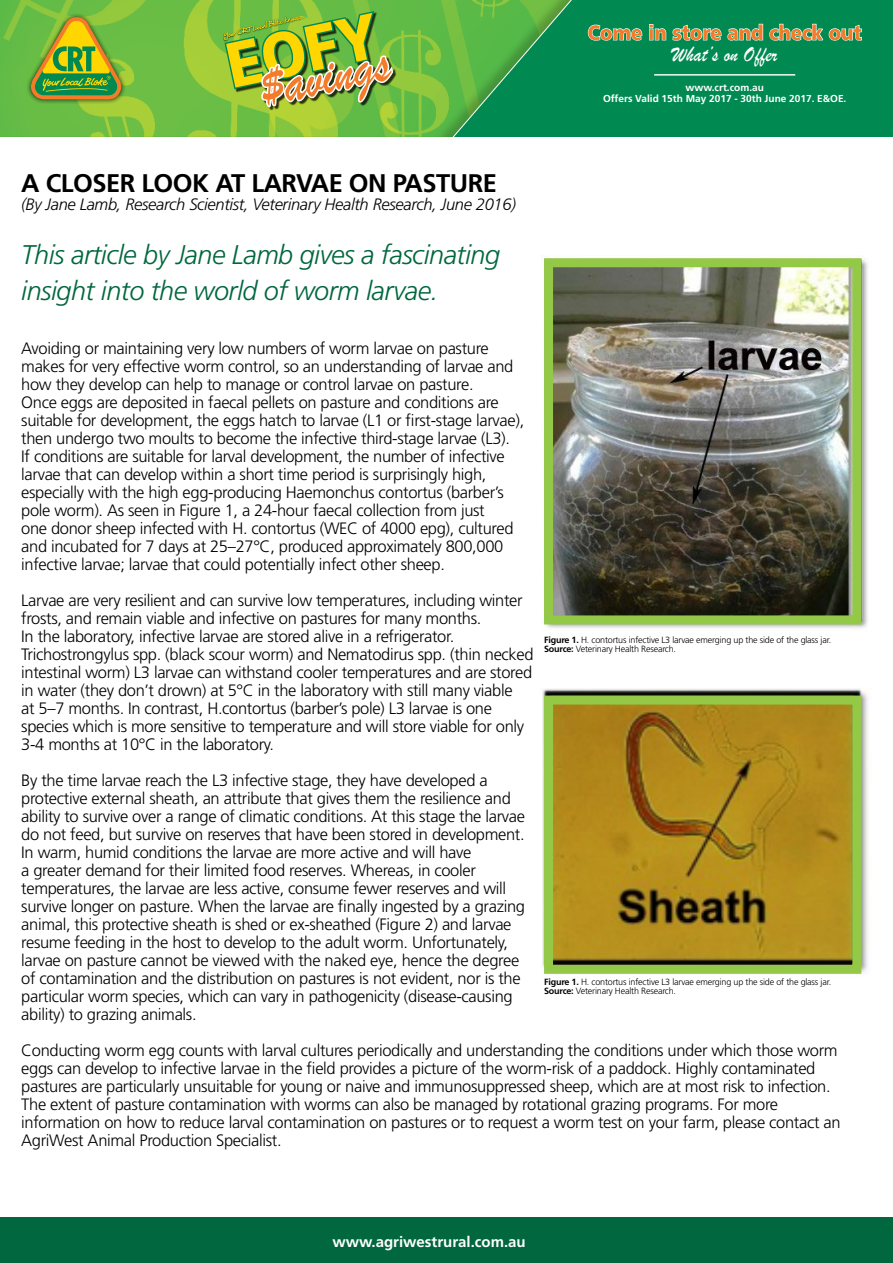
<style>
.page{position:relative;width:893px;height:1263px;background:#fff}
.page>*{position:absolute;margin:0;border:0;box-sizing:border-box;transform-origin:0 0}
.t1{font:900 63.9px "Frutiger LT Std";color:#ffd600;scale:.9 1}
.t2{font:59.4px "Brush Script";color:#f47b29;scale:.9 1}
.t3{font:italic 300 27px/36px "Frutiger LT Std";letter-spacing:-.02em;color:#00673e}
.t4{font:700 25.5px "Frutiger LT Std";letter-spacing:-.02em;color:#000}
.t5{font:22.35px "Brush Script";color:#fff;scale:.9 1}
.t6{font:900 20.7px "Frutiger LT Std";color:#f47b29;scale:.9 1}
.t7{font:300 16.5px/18px "Frutiger LT Std";letter-spacing:-.02em;color:#000}
.t8{font:italic 300 16.5px "Frutiger LT Std";letter-spacing:-.02em;color:#000}
.t9{font:700 15px "Frutiger LT Std";color:#fff}
.t10{font:700 10.05px/11.2px "Frutiger LT Std";color:#fff;text-align:center}
.t11{font:300 9px/9px "Frutiger LT Std";letter-spacing:-.02em;color:#000}
.s1{font-weight:700}
</style>
<div class="page">
<div style="left:0;top:1218px;width:893px;height:45px;background:#00673e"></div>
<img style="left:542px;top:687px;width:327px;height:287px">
<img style="left:544px;top:256px;width:324px;height:372px">
<div style="left:544px;top:258px;width:317px;height:366px;border:9px solid #94c947"></div>
<div style="left:544px;top:695px;width:317px;height:279px;border:9px solid #94c947"></div>
<img style="left:0;top:0;width:433px;height:137px">
<div style="left:433px;top:0;width:460px;height:137px;background:#000;opacity:.2"></div>
<svg style="left:452px;top:0;width:441px;height:137px;background:#0e9050"></svg>
<div style="left:26px;top:12px;width:100px;height:92px;background:#000;opacity:.75"></div>
<svg style="left:31px;top:17px;width:90px;height:82px;background:#83a932"></svg>
<div style="left:225px;top:12px;width:172px;height:98px;background:#000;opacity:.75"></div>
<svg style="left:223px;top:9px;width:172px;height:100px;background:#6ca252"></svg>
<svg style="left:587px;top:24px;width:56px;height:17px"></svg>
<svg style="left:649px;top:23px;width:213px;height:18px;background:#47aa82"></svg>
<hr style="left:654px;top:74px;width:141px;height:2px;background:#fff">
<h1 class="t1" style="left:219px;top:29px;width:172px;rotate:-12deg">EOFY</h1>
<h2 class="t2" style="left:251px;top:51px;width:149px;rotate:-12deg">$avings</h2>
<p class="t6" style="left:588px;top:20px;width:306px">Come in store and check out</p>
<h3 class="t5" style="left:672px;top:39px;width:119px">What’s on Offer</h3>
<p class="t10" style="left:603px;top:82px;width:245px">www.crt.com.au<br>Offers Valid 15th May 2017 - 30th June 2017. E&amp;OE.</p>
<h3 class="t4" style="left:21px;top:168px;width:477px">A CLOSER LOOK AT LARVAE ON PASTURE</h3>
<p class="t8" style="left:21px;top:195px;width:496px">(By Jane Lamb, Research Scientist, Veterinary Health Research, June 2016)</p>
<h3 class="t3" style="left:21px;top:237px;width:480px">This article by Jane Lamb gives a fascinating insight into the world of worm larvae.</h3>
<p class="t7" style="left:21px;top:339px;width:504px">Avoiding or maintaining very low numbers of worm larvae on pasture makes for very effective worm control, so an understanding of larvae and how they develop can help to manage or control larvae on pasture.<br>Once eggs are deposited in faecal pellets on pasture and conditions are suitable for development, the eggs hatch to larvae (L1 or first-stage larvae), then undergo two moults to become the infective third-stage larvae (L3).<br>If conditions are suitable for larval development, the number of infective larvae that can develop within a short time period is surprisingly high, especially with the high egg-producing Haemonchus contortus (barber’s pole worm). As seen in Figure 1, a 24-hour faecal collection from just<br>one donor sheep infected with H. contortus (WEC of 4000 epg), cultured and incubated for 7 days at 25–27°C, produced approximately 800,000 infective larvae; larvae that could potentially infect other sheep.</p>
<p class="t7" style="left:21px;top:591px;width:514px">Larvae are very resilient and can survive low temperatures, including winter frosts, and remain viable and infective on pastures for many months.<br>In the laboratory, infective larvae are stored alive in a refrigerator.<br>Trichostrongylus spp. (black scour worm) and Nematodirus spp. (thin necked intestinal worm) L3 larvae can withstand cooler temperatures and are stored in water (they don’t drown) at 5°C in the laboratory with still many viable<br>at 5–7 months. In contrast, H.contortus (barber’s pole) L3 larvae is one species which is more sensitive to temperature and will store viable for only 3-4 months at 10°C in the laboratory.</p>
<p class="t7" style="left:21px;top:771px;width:505px">By the time larvae reach the L3 infective stage, they have developed a protective external sheath, an attribute that gives them the resilience and ability to survive over a range of climatic conditions. At this stage the larvae do not feed, but survive on reserves that have been stored in development.<br>In warm, humid conditions the larvae are more active and will have<br>a greater demand for their limited food reserves. Whereas, in cooler temperatures, the larvae are less active, consume fewer reserves and will survive longer on pasture. When the larvae are finally ingested by a grazing animal, this protective sheath is shed or ex-sheathed (Figure 2) and larvae resume feeding in the host to develop to the adult worm. Unfortunately, larvae on pasture cannot be viewed with the naked eye, hence the degree of contamination and the distribution on pastures is not evident, nor is the particular worm species, which can vary in pathogenicity (disease-causing ability) to grazing animals.</p>
<p class="t11" style="left:544px;top:635px;width:289px"><span class="s1">Figure 1.</span> H. contortus infective L3 larvae emerging up the side of the glass jar.<br><span class="s1">Source:</span> Veterinary Health Research.</p>
<p class="t11" style="left:544px;top:977px;width:289px"><span class="s1">Figure 1.</span> H. contortus infective L3 larvae emerging up the side of the glass jar.<br><span class="s1">Source:</span> Veterinary Health Research.</p>
<p class="t7" style="left:21px;top:1042px;width:821px">Conducting worm egg counts with larval cultures periodically and understanding the conditions under which those worm eggs can develop to infective larvae in the field provides a picture of the worm-risk of a paddock. Highly contaminated pastures are particularly unsuitable for young or naive and immunosuppressed sheep, which are at most risk to infection.<br>The extent of pasture contamination with worms can also be managed by rotational grazing programs. For more information on how to reduce larval contamination on pastures or to request a worm test on your farm, please contact an AgriWest Animal Production Specialist.</p>
<p class="t9" style="left:332px;top:1233px;width:195px">www.agriwestrural.com.au</p>
</div>
